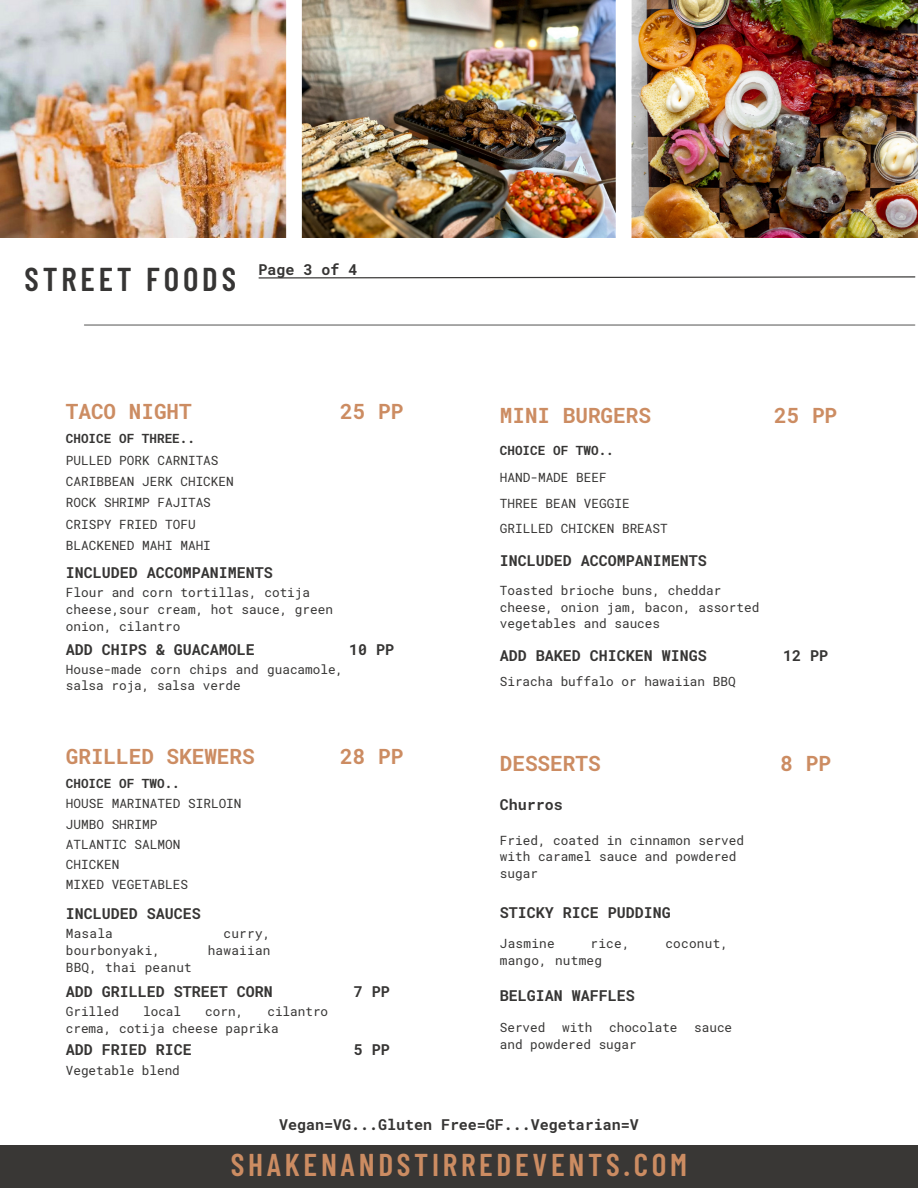
<style>
.page{position:relative;width:918px;height:1188px;background:#fff}
.page>*{position:absolute;margin:0;border:0;box-sizing:border-box;transform-origin:0 0}
.t1{font:600 33px "Barlow Condensed";letter-spacing:.115em;color:#363534}
.t2{font:600 31.5px "Barlow Condensed";letter-spacing:.115em;color:#cc8c62}
.t3{font:700 21px "Roboto Mono";color:#cc8c62}
.t4{font:700 15px "Roboto Mono";color:#363534}
.t5{font:12.75px/16.8px "Roboto Mono";color:#363534}
.t6{font:12.75px "Roboto Mono";letter-spacing:.02em;color:#363534}
.t7{font:700 12.75px "Roboto Mono";color:#363534}
</style>
<div class="page">
<div style="left:0;top:1146px;width:918px;height:42px;background:#393735"></div>
<hr style="left:84px;top:325px;width:831px;height:1px;background:#363534">
<svg style="left:258px;top:276px;width:657px;height:3px"></svg>
<img style="left:0;top:0;width:918px;height:237px">
<p class="t1" style="left:25px;top:258px;width:213px">STREET FOODS</p>
<p class="t4" style="left:258px;top:260px;width:100px">Page 3 of 4</p>
<p class="t3" style="left:66px;top:397px;width:127px">TACO NIGHT</p>
<p class="t7" style="left:66px;top:430px;width:131px">CHOICE OF THREE..</p>
<p class="t5" style="left:66px;top:449px;width:170px;line-height:21.3px">PULLED PORK CARNITAS<br>CARIBBEAN JERK CHICKEN<br>ROCK SHRIMP FAJITAS<br>CRISPY FRIED TOFU<br>BLACKENED MAHI MAHI</p>
<p class="t3" style="left:340px;top:397px;width:64px">25 PP</p>
<p class="t4" style="left:66px;top:563px;width:208px">INCLUDED ACCOMPANIMENTS</p>
<p class="t5" style="left:66px;top:584px;width:269px">Flour and corn tortillas, cotija cheese,sour cream, hot sauce, green onion, cilantro</p>
<p class="t4" style="left:66px;top:639px;width:190px">ADD CHIPS &amp; GUACAMOLE</p>
<p class="t5" style="left:66px;top:660px;width:279px">House-made corn chips and guacamole, salsa roja, salsa verde</p>
<p class="t4" style="left:349px;top:639px;width:46px">10 PP</p>
<p class="t3" style="left:500px;top:401px;width:153px">MINI BURGERS</p>
<p class="t7" style="left:500px;top:441px;width:116px">CHOICE OF TWO..</p>
<p class="t5" style="left:500px;top:468px;width:108px">HAND-MADE BEEF</p>
<p class="t5" style="left:500px;top:490px;width:170px;line-height:25.8px">THREE BEAN VEGGIE<br>GRILLED CHICKEN BREAST</p>
<p class="t4" style="left:500px;top:550px;width:208px">INCLUDED ACCOMPANIMENTS</p>
<p class="t5" style="left:500px;top:581px;width:261px">Toasted brioche buns, cheddar cheese, onion jam, bacon, assorted vegetables and sauces</p>
<p class="t3" style="left:774px;top:401px;width:64px">25 PP</p>
<p class="t4" style="left:500px;top:645px;width:208px">ADD BAKED CHICKEN WINGS</p>
<p class="t4" style="left:783px;top:645px;width:46px">12 PP</p>
<p class="t5" style="left:500px;top:673px;width:237px">Siracha buffalo or hawaiian BBQ</p>
<p class="t3" style="left:66px;top:742px;width:190px">GRILLED SKEWERS</p>
<p class="t3" style="left:340px;top:742px;width:64px">28 PP</p>
<p class="t3" style="left:500px;top:749px;width:102px">DESSERTS</p>
<p class="t7" style="left:66px;top:774px;width:116px">CHOICE OF TWO..</p>
<p class="t5" style="left:66px;top:793px;width:177px;line-height:20.2px">HOUSE MARINATED SIRLOIN<br>JUMBO SHRIMP</p>
<p class="t5" style="left:66px;top:836px;width:116px">ATLANTIC SALMON</p>
<p class="t5" style="left:66px;top:856px;width:55px">CHICKEN</p>
<p class="t5" style="left:66px;top:876px;width:124px">MIXED VEGETABLES</p>
<p class="t5" style="left:66px;top:925px;width:49px">Masala</p>
<p class="t5" style="left:224px;top:925px;width:49px">curry,</p>
<p class="t6" style="left:66px;top:941px;width:96px">bourbonyaki,</p>
<p class="t6" style="left:208px;top:941px;width:64px">hawaiian</p>
<p class="t6" style="left:66px;top:958px;width:128px">BBQ, thai peanut</p>
<p class="t4" style="left:66px;top:903px;width:136px">INCLUDED SAUCES</p>
<p class="t4" style="left:500px;top:794px;width:64px">Churros</p>
<p class="t5" style="left:500px;top:831px;width:246px">Fried, coated in cinnamon served with caramel sauce and powdered sugar</p>
<p class="t4" style="left:500px;top:902px;width:172px">STICKY RICE PUDDING</p>
<p class="t6" style="left:500px;top:935px;width:56px">Jasmine</p>
<p class="t5" style="left:591px;top:935px;width:41px">rice,</p>
<p class="t6" style="left:665px;top:935px;width:64px">coconut,</p>
<p class="t6" style="left:500px;top:952px;width:104px">mango, nutmeg</p>
<p class="t4" style="left:66px;top:981px;width:208px">ADD GRILLED STREET CORN</p>
<p class="t4" style="left:354px;top:981px;width:37px">7 PP</p>
<p class="t5" style="left:66px;top:1002px;width:55px">Grilled</p>
<p class="t5" style="left:143px;top:1002px;width:40px">local</p>
<p class="t5" style="left:205px;top:1002px;width:40px">corn,</p>
<p class="t5" style="left:66px;top:1002px;width:264px;text-indent:202px">cilantro crema, cotija cheese paprika</p>
<p class="t4" style="left:66px;top:1040px;width:127px">ADD FRIED RICE</p>
<p class="t5" style="left:66px;top:1061px;width:116px">Vegetable blend</p>
<p class="t4" style="left:354px;top:1040px;width:37px">5 PP</p>
<p class="t4" style="left:500px;top:986px;width:136px">BELGIAN WAFFLES</p>
<p class="t5" style="left:500px;top:1019px;width:47px">Served</p>
<p class="t5" style="left:562px;top:1019px;width:32px">with</p>
<p class="t5" style="left:609px;top:1019px;width:70px">chocolate</p>
<p class="t5" style="left:694px;top:1019px;width:40px">sauce</p>
<p class="t5" style="left:500px;top:1036px;width:138px">and powdered sugar</p>
<p class="t4" style="left:279px;top:1115px;width:361px">Vegan=VG...Gluten Free=GF...Vegetarian=V</p>
<p class="t2" style="left:231px;top:1144px;width:458px">SHAKENANDSTIRREDEVENTS.COM</p>
<p class="t3" style="left:781px;top:749px;width:52px">8 PP</p>
</div>
